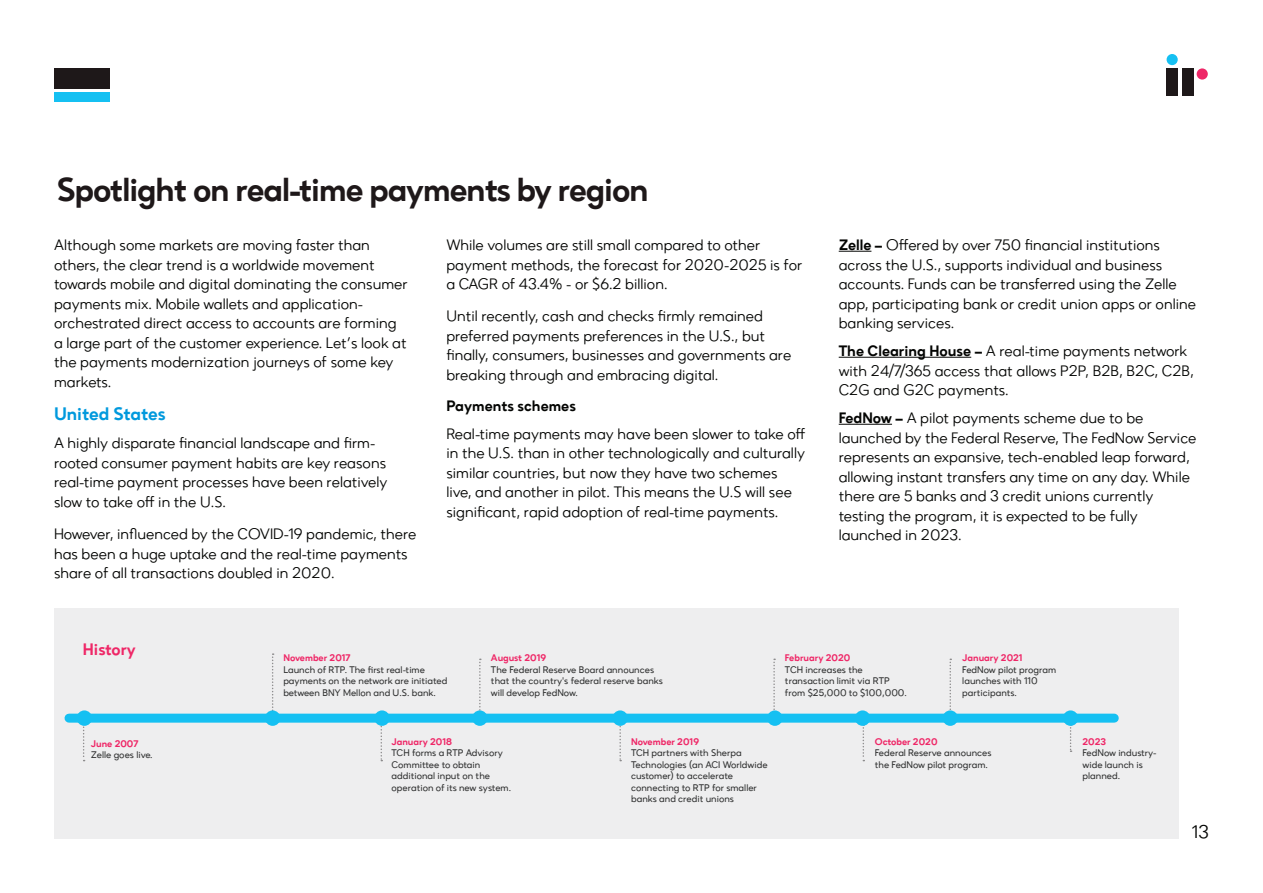
<style>
.page{position:relative;width:1263px;height:893px;background:#fff}
.page>*{position:absolute;margin:0;border:0;box-sizing:border-box;transform-origin:0 0}
.t1{font:33px "Zirkel Regular 5";letter-spacing:-.03em;color:#1e1819}
.t2{font:18px "Zirkel Regular 5";color:#09d}
.t3{font:18px "Zirkel";color:#040503}
.t4{font:16.5px "Zirkel Regular 5";color:#ee2767}
.t5{font:15px/19.5px "Zirkel";color:#040503}
.t6{font:15px "Zirkel Regular 5";color:#040503}
.t7{font:9.6px/11.6px "Zirkel Regular 2";color:#313232}
.t8{font:9.6px "Zirkel Regular 5";color:#ee2767}
.s1{font-family:"Zirkel Regular 5"}
</style>
<div class="page">
<div style="left:55px;top:608px;width:1123px;height:231px;background:#eeeeef"></div>
<svg style="left:83px;top:726px;width:2px;height:35px"></svg>
<div style="left:1166px;top:54px;width:12px;height:11px;background:#15c0f2;border-radius:50%"></div>
<div style="left:1197px;top:68px;width:11px;height:12px;background:#ee2767;border-radius:50%"></div>
<div style="left:1166px;top:68px;width:12px;height:28px;background:#1e1819"></div>
<div style="left:1182px;top:68px;width:11px;height:28px;background:#1e1819"></div>
<hr style="left:839px;top:251px;width:32px;height:1px;background:#040503">
<hr style="left:839px;top:357px;width:132px;height:1px;background:#040503">
<hr style="left:839px;top:424px;width:53px;height:1px;background:#040503">
<div style="left:54px;top:92px;width:56px;height:9px;background:#15c0f2"></div>
<div style="left:54px;top:68px;width:56px;height:20px;background:#1e1819"></div>
<div style="left:69px;top:714px;width:1045px;height:9px;background:#15c0f2"></div>
<div style="left:77px;top:710px;width:15px;height:16px;background:#15c0f2;border-radius:50%"></div>
<svg style="left:272px;top:653px;width:2px;height:57px"></svg>
<svg style="left:479px;top:659px;width:2px;height:51px"></svg>
<svg style="left:380px;top:726px;width:2px;height:35px"></svg>
<svg style="left:619px;top:726px;width:2px;height:35px"></svg>
<svg style="left:773px;top:659px;width:2px;height:51px"></svg>
<svg style="left:949px;top:659px;width:2px;height:51px"></svg>
<svg style="left:862px;top:727px;width:2px;height:34px"></svg>
<svg style="left:1070px;top:727px;width:1px;height:25px"></svg>
<div style="left:612px;top:710px;width:16px;height:16px;background:#15c0f2;border-radius:50%"></div>
<div style="left:265px;top:710px;width:15px;height:16px;background:#15c0f2;border-radius:50%"></div>
<div style="left:374px;top:710px;width:16px;height:16px;background:#15c0f2;border-radius:50%"></div>
<div style="left:472px;top:710px;width:16px;height:16px;background:#15c0f2;border-radius:50%"></div>
<div style="left:767px;top:710px;width:15px;height:16px;background:#15c0f2;border-radius:50%"></div>
<div style="left:855px;top:710px;width:15px;height:16px;background:#15c0f2;border-radius:50%"></div>
<div style="left:942px;top:710px;width:16px;height:16px;background:#15c0f2;border-radius:50%"></div>
<div style="left:1063px;top:710px;width:15px;height:16px;background:#15c0f2;border-radius:50%"></div>
<h1 class="t1" style="left:57px;top:169px;width:593px">Spotlight on real-time payments by region</h1>
<p class="t5" style="left:54px;top:235px;width:355px">Although some markets are moving faster than others, the clear trend is a worldwide movement towards mobile and digital dominating the consumer payments mix. Mobile wallets and application&shy;orchestrated direct access to accounts are forming a large part of the customer experience. Let’s look at the payments modernization journeys of some key markets.</p>
<p class="t2" style="left:54px;top:403px;width:113px">United States</p>
<p class="t5" style="left:54px;top:433px;width:335px">A highly disparate financial landscape and firm&shy;rooted consumer payment habits are key reasons real-time payment processes have been relatively slow to take off in the U.S.</p>
<p class="t5" style="left:54px;top:524px;width:364px">However, influenced by the COVID-19 pandemic, there has been a huge uptake and the real-time payments share of all transactions doubled in 2020.</p>
<p class="t5" style="left:446px;top:235px;width:357px">While volumes are still small compared to other payment methods, the forecast for 2020-2025 is for a CAGR of 43.4% - or $6.2 billion.</p>
<p class="t5" style="left:446px;top:306px;width:346px">Until recently, cash and checks firmly remained preferred payments preferences in the U.S., but finally, consumers, businesses and governments are breaking through and embracing digital.</p>
<p class="t6" style="left:446px;top:396px;width:131px">Payments schemes</p>
<p class="t5" style="left:446px;top:424px;width:361px">Real-time payments may have been slower to take off in the U.S. than in other technologically and culturally similar countries, but now they have two schemes live, and another in pilot. This means the U.S will see significant, rapid adoption of real-time payments.</p>
<p class="t5" style="left:839px;top:235px;width:359px"><span class="s1">Zelle –</span> Offered by over 750 financial institutions across the U.S., supports individual and business accounts. Funds can be transferred using the Zelle app, participating bank or credit union apps or online banking services.</p>
<p class="t5" style="left:839px;top:341px;width:357px"><span class="s1">The Clearing House –</span> A real-time payments network with 24/7/365 access that allows P2P, B2B, B2C, C2B,<br>C2G and G2C payments.</p>
<p class="t5" style="left:839px;top:408px;width:359px"><span class="s1">FedNow –</span> A pilot payments scheme due to be launched by the Federal Reserve, The FedNow Service represents an expansive, tech-enabled leap forward, allowing instant transfers any time on any day. While there are 5 banks and 3 credit unions currently testing the program, it is expected to be fully launched in 2023.</p>
<p class="t4" style="left:83px;top:639px;width:54px">History</p>
<p class="t8" style="left:283px;top:652px;width:69px">November 2017</p>
<p class="t7" style="left:283px;top:664px;width:166px">Launch of RTP. The first real-time payments on the network are initiated between BNY Mellon and U.S. bank.</p>
<p class="t8" style="left:491px;top:652px;width:57px">August 2019</p>
<p class="t7" style="left:491px;top:664px;width:173px">The Federal Reserve Board announces that the country's federal reserve banks will develop FedNow.</p>
<p class="t8" style="left:91px;top:737px;width:49px">June 2007</p>
<p class="t7" style="left:91px;top:749px;width:63px">Zelle goes live.</p>
<p class="t8" style="left:391px;top:736px;width:62px">January 2018</p>
<p class="t7" style="left:391px;top:747px;width:121px">TCH forms a RTP Advisory<br>Committee to obtain additional input on the operation of its new system.</p>
<p class="t8" style="left:631px;top:736px;width:69px">November 2019</p>
<p class="t7" style="left:631px;top:747px;width:138px">TCH partners with Sherpa<br>Technologies (an ACI Worldwide customer) to accelerate connecting to RTP for smaller banks and credit unions</p>
<p class="t8" style="left:785px;top:652px;width:67px">February 2020</p>
<p class="t7" style="left:785px;top:664px;width:124px">TCH increases the transaction limit via RTP from $25,000 to $100,000.</p>
<p class="t8" style="left:962px;top:652px;width:62px">January 2021</p>
<p class="t7" style="left:962px;top:664px;width:95px">FedNow pilot program launches with 110 participants.</p>
<p class="t8" style="left:875px;top:736px;width:64px">October 2020</p>
<p class="t7" style="left:875px;top:747px;width:118px">Federal Reserve announces the FedNow pilot program.</p>
<p class="t8" style="left:1082px;top:736px;width:25px">2023</p>
<p class="t7" style="left:1082px;top:747px;width:75px">FedNow industry&shy;wide launch is planned.</p>
<p class="t3" style="left:1192px;top:821px;width:19px">13</p>
</div>
